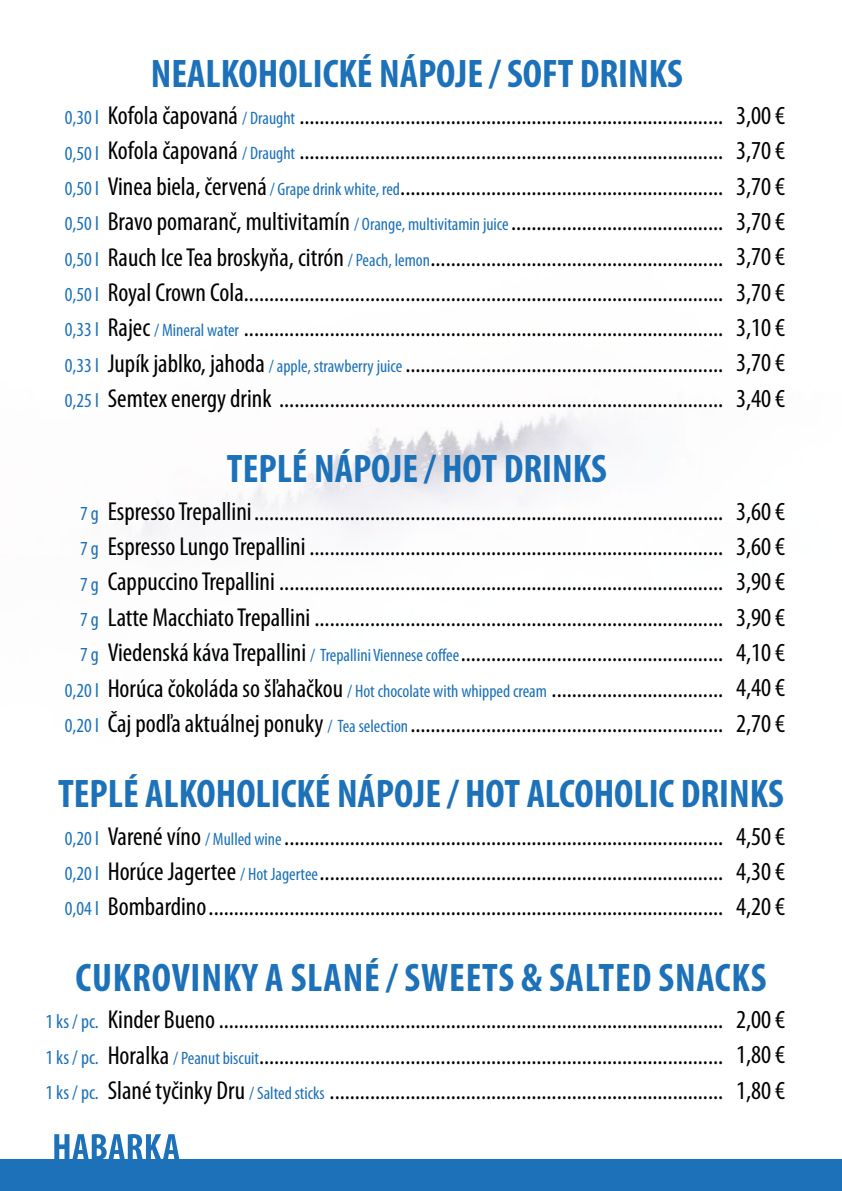
<style>
.page{position:relative;width:842px;height:1191px;background:#fff}
.page>*{position:absolute;margin:0;border:0;box-sizing:border-box;transform-origin:0 0}
.t1{font:700 condensed 40px "Myriad Pro";color:#1d71b8}
.t2{font:700 condensed 40px "Myriad Pro";letter-spacing:.02em;color:#1d71b8}
.t3{font:condensed 26px/35.4px "Myriad Pro";color:#000;text-align:justify}
.t4{font:condensed 20px/35.4px "Myriad Pro";color:#1d71b8;text-align:justify}
.s1{font-size:18px;color:#1d71b8}
</style>
<div class="page">
<img style="left:141px;top:413px;width:461px;height:127px">
<div style="left:0;top:1159px;width:842px;height:32px;background:#1d71b8"></div>
<svg style="left:54px;top:1134px;width:125px;height:25px"></svg>
<h1 class="t1" style="left:151px;top:51px;width:534px">NEALKOHOLICKÉ NÁPOJE / SOFT DRINKS</h1>
<p class="t3" style="left:108px;top:98px;width:617px">Kofola čapovaná <span class="s1">/ Draught</span> ....................................................................................<br>Kofola čapovaná <span class="s1">/ Draught</span> ....................................................................................<br>Vinea biela, červená <span class="s1">/ Grape drink white, red</span>................................................................<br>Bravo pomaranč, multivitamín <span class="s1">/ Orange, multivitamin juice</span>..........................................<br>Rauch Ice Tea broskyňa, citrón <span class="s1">/ Peach, lemon</span>..........................................................<br>Royal Crown Cola...............................................................................................<br>Rajec <span class="s1">/ Mineral water</span> ...............................................................................................<br>Jupík jablko, jahoda <span class="s1">/ apple, strawberry juice</span> ...............................................................<br>Semtex energy drink ........................................................................................</p>
<p class="t4" style="left:65px;top:100px;width:35px">0,30 l 0,50 l 0,50 l 0,50 l 0,50 l 0,50 l 0,33 l 0,33 l 0,25 l</p>
<p class="t3" style="left:736px;top:98px;width:51px">3,00 € 3,70 € 3,70 € 3,70 € 3,70 € 3,70 € 3,10 € 3,70 € 3,40 €</p>
<h1 class="t1" style="left:227px;top:447px;width:381px">TEPLÉ NÁPOJE / HOT DRINKS</h1>
<p class="t3" style="left:108px;top:494px;width:617px">Espresso Trepallini.............................................................................................<br>Espresso Lungo Trepallini ..................................................................................<br>Cappuccino Trepallini ........................................................................................<br>Latte Macchiato Trepallini .................................................................................<br>Viedenská káva Trepallini <span class="s1">/ Trepallini Viennese coffee</span>....................................................<br>Horúca čokoláda so šľahačkou <span class="s1">/ Hot chocolate with whipped cream</span> ..................................<br>Čaj podľa aktuálnej ponuky <span class="s1">/ Tea selection</span> ..............................................................</p>
<p class="t4" style="left:65px;top:496px;width:35px;text-align:right">7 g<br>7 g<br>7 g<br>7 g<br>7 g<br>0,20 l<br>0,20 l</p>
<p class="t3" style="left:736px;top:494px;width:51px">3,60 € 3,60 € 3,90 € 3,90 € 4,10 € 4,40 € 2,70 €</p>
<h1 class="t1" style="left:58px;top:772px;width:727px">TEPLÉ ALKOHOLICKÉ NÁPOJE / HOT ALCOHOLIC DRINKS</h1>
<p class="t4" style="left:65px;top:821px;width:35px">0,20 l 0,20 l 0,04 l</p>
<p class="t3" style="left:736px;top:818px;width:51px">4,50 € 4,30 € 4,20 €</p>
<p class="t3" style="left:108px;top:819px;width:617px">Varené víno <span class="s1">/ Mulled wine</span>.......................................................................................<br>Horúce Jagertee <span class="s1">/ Hot Jagertee</span>................................................................................<br>Bombardino......................................................................................................</p>
<h1 class="t2" style="left:76px;top:955px;width:692px">CUKROVINKY A SLANÉ / SWEETS &amp; SALTED SNACKS</h1>
<p class="t4" style="left:45px;top:1004px;width:55px">1 ks / pc.<br>1 ks / pc.<br>1 ks / pc.</p>
<p class="t3" style="left:736px;top:1002px;width:51px">2,00 € 1,80 € 1,80 €</p>
<p class="t3" style="left:108px;top:1002px;width:617px">Kinder Bueno....................................................................................................<br>Horalka <span class="s1">/ Peanut biscuit</span>............................................................................................<br>Slané tyčinky Dru <span class="s1">/ Salted sticks</span> ..............................................................................</p>
</div>
